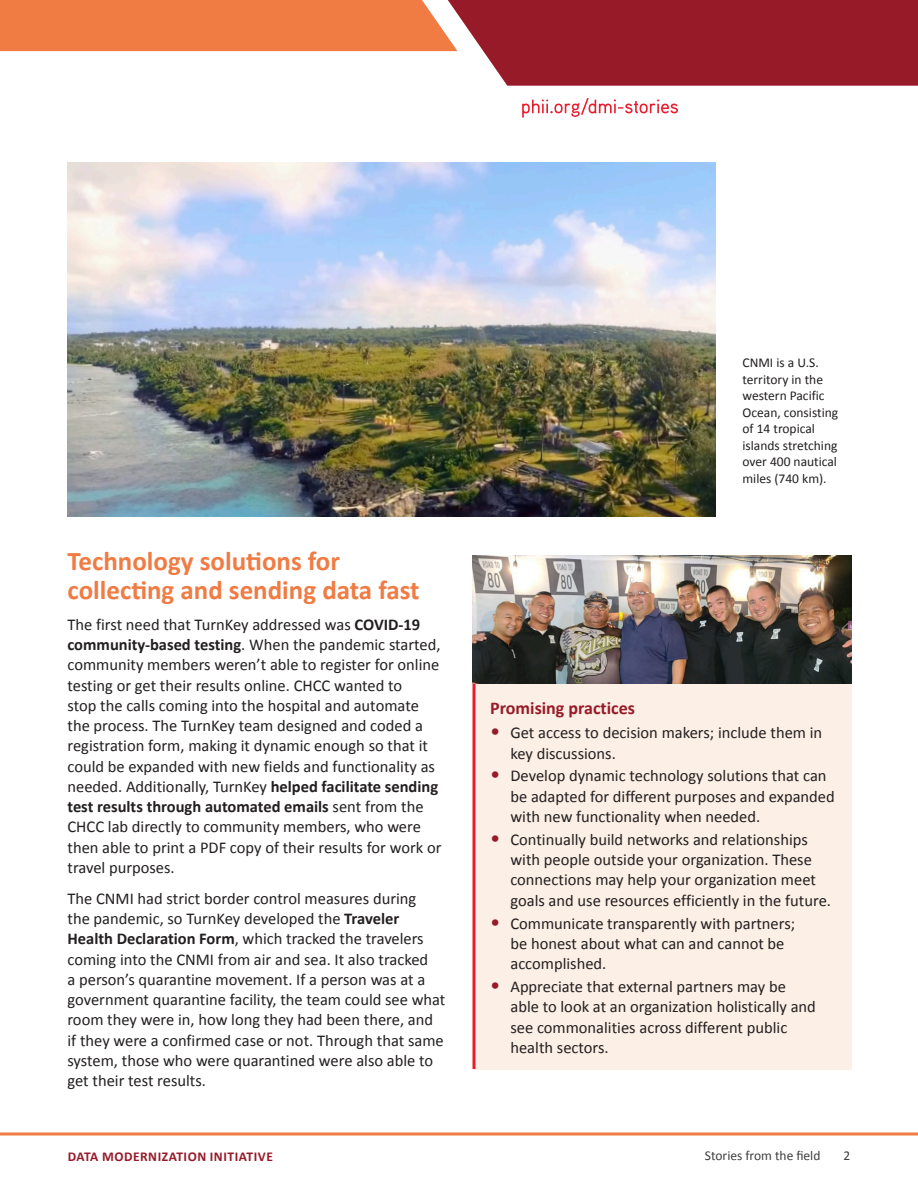
<style>
.page{position:relative;width:918px;height:1188px;background:#fff}
.page>*{position:absolute;margin:0;border:0;box-sizing:border-box;transform-origin:0 0}
.Header_1{font:700 27px/28.5px "Calibri";color:#f07b43}
.Table_Subhead_Red{font:700 18px "Calibri";color:#971a29}
.Body_Copy{font:16.5px/20.2px "Calibri";color:#231f20}
.t1{font:13.5px/16.5px "Calibri";color:#231f20}
.t2{font:700 13.5px "Calibri";letter-spacing:.04em;color:#971a29}
.t3{font:13.5px "Calibri";color:#3e3e3f}
.s1{font-weight:700}
.s2{font-size:20.7px;color:#971a29}
</style>
<div class="page">
<svg style="left:0;top:0;width:918px;height:86px"></svg>
<svg style="left:0;top:1132px;width:918px;height:4px;background:#f39b71"></svg>
<svg style="left:522px;top:98px;width:156px;height:20px"></svg>
<img style="left:68px;top:162px;width:648px;height:354px">
<div style="left:474px;top:684px;width:378px;height:385px;background:#fcefe5"></div>
<svg style="left:472px;top:684px;width:4px;height:385px;background:#ed535e"></svg>
<img style="left:472px;top:555px;width:380px;height:129px">
<p class="Header_1" style="left:68px;top:547px;width:354px">Technology solutions for collecting and sending data fast</p>
<p class="Body_Copy" style="left:68px;top:614px;width:375px">The first need that TurnKey addressed was <span class="s1">COVID-19 community-based testing</span>. When the pandemic started, community members weren’t able to register for online testing or get their results online. CHCC wanted to<br>stop the calls coming into the hospital and automate the process. The TurnKey team designed and coded a registration form, making it dynamic enough so that it could be expanded with new fields and functionality as needed. Additionally, TurnKey <span class="s1">helped facilitate sending test results through automated emails</span> sent from the CHCC lab directly to community members, who were then able to print a PDF copy of their results for work or travel purposes.</p>
<p class="Body_Copy" style="left:68px;top:888px;width:380px">The CNMI had strict border control measures during<br>the pandemic, so TurnKey developed the <span class="s1">Traveler Health Declaration Form</span>, which tracked the travelers coming into the CNMI from air and sea. It also tracked<br>a person’s quarantine movement. If a person was at a government quarantine facility, the team could see what room they were in, how long they had been there, and if they were a confirmed case or not. Through that same system, those who were quarantined were also able to get their test results.</p>
<p class="t1" style="left:742px;top:355px;width:97px">CNMI is a U.S. territory in the western Pacific<br>Ocean, consisting of 14 tropical islands stretching over 400 nautical miles (740 km).</p>
<p class="Table_Subhead_Red" style="left:490px;top:696px;width:146px">Promising practices</p>
<p class="Body_Copy" style="left:510px;top:723px;width:313px;text-indent:-20px"><span class="s2">•</span> Get access to decision makers; include them in key discussions.</p>
<p class="Body_Copy" style="left:510px;top:766px;width:326px;text-indent:-20px"><span class="s2">•</span> Develop dynamic technology solutions that can be adapted for different purposes and expanded with new functionality when needed.</p>
<p class="Body_Copy" style="left:510px;top:829px;width:322px;text-indent:-20px"><span class="s2">•</span> Continually build networks and relationships with people outside your organization. These connections may help your organization meet goals and use resources efficiently in the future.</p>
<p class="Body_Copy" style="left:510px;top:913px;width:286px;text-indent:-20px"><span class="s2">•</span> Communicate transparently with partners; be honest about what can and cannot be accomplished.</p>
<p class="Body_Copy" style="left:510px;top:977px;width:307px;text-indent:-20px"><span class="s2">•</span> Appreciate that external partners may be able to look at an organization holistically and see commonalities across different public health sectors.</p>
<p class="t2" style="left:68px;top:1148px;width:207px">DATA MODERNIZATION INITIATIVE</p>
<p class="t3" style="left:705px;top:1147px;width:117px">Stories from the field</p>
<p class="t3" style="left:844px;top:1147px;width:8px">2</p>
</div>
